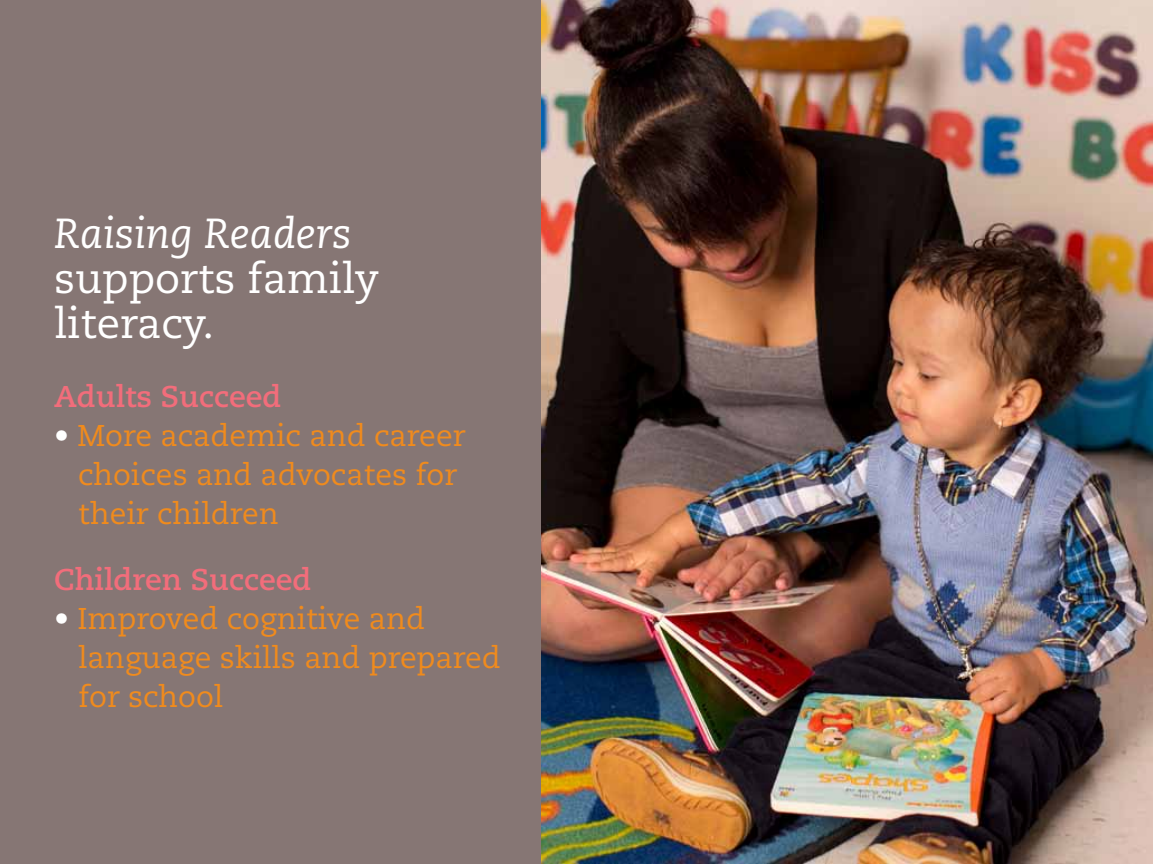
<style>
.page{position:relative;width:1153px;height:864px;background:#fff}
.page>*{position:absolute;margin:0;border:0;box-sizing:border-box;transform-origin:0 0}
.t1{font:42px/45px "Caecilia LT Std";color:#fff}
.t2{font:italic 42px "Caecilia LT Std";color:#fff}
.t3{font:30px/39px "Caecilia LT Std";color:#f08b1d}
.t4{font:700 30px "Caecilia LT Std";color:#f26d7b}
.s1{color:#fff}
</style>
<div class="page">
<img style="left:540px;top:0;width:612px;height:864px">
<div style="left:0;top:0;width:540px;height:864px;background:#867674"></div>
<h1 class="t2" style="left:54px;top:210px;width:299px">Raising Readers</h1>
<h1 class="t1" style="left:54px;top:257px;width:326px">supports family literacy.</h1>
<p class="t4" style="left:54px;top:379px;width:229px">Adults Succeed</p>
<p class="t3" style="left:78px;top:417px;width:389px;text-indent:-24px"><span class="s1">•</span> More academic and career choices and advocates for their children</p>
<p class="t4" style="left:54px;top:562px;width:259px">Children Succeed</p>
<p class="t3" style="left:78px;top:600px;width:424px;text-indent:-24px"><span class="s1">•</span> Improved cognitive and language skills and prepared for school</p>
</div>
